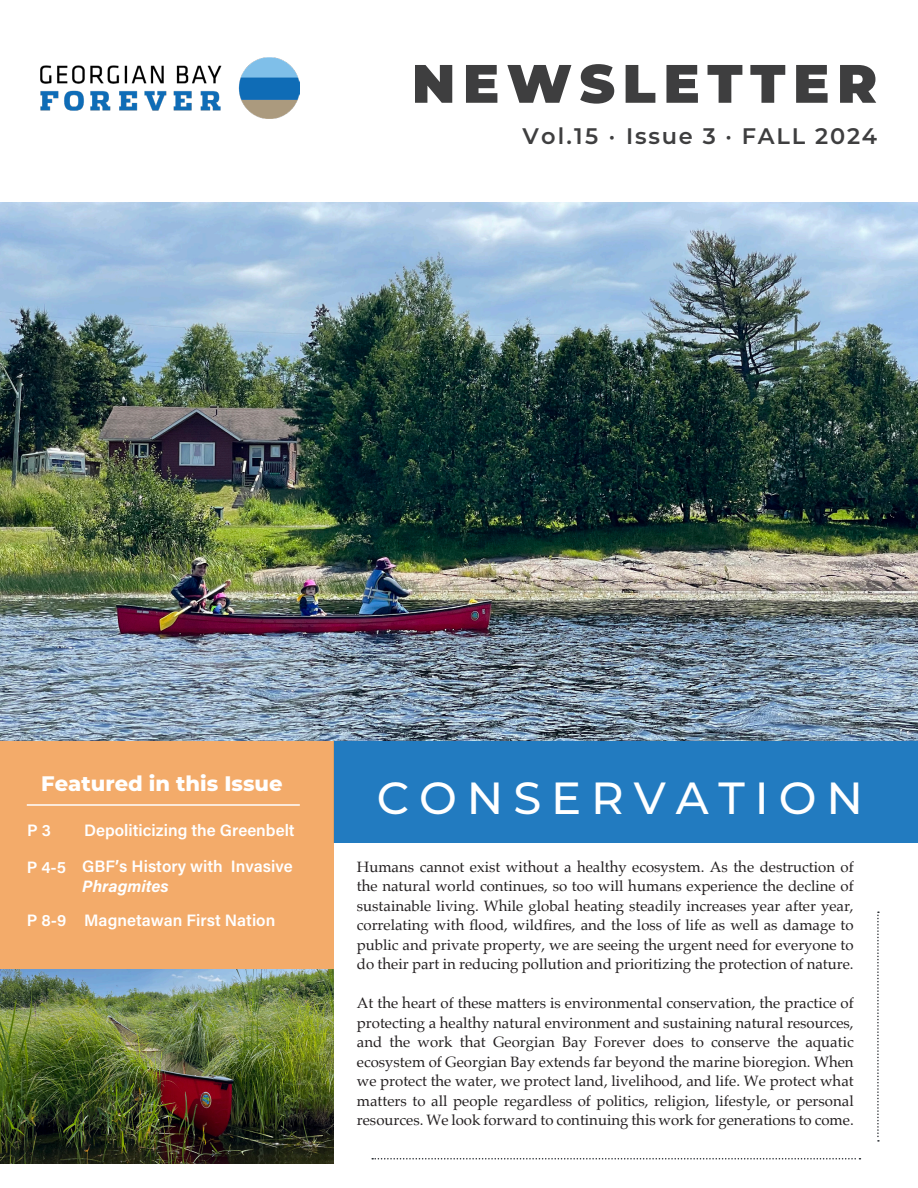
<style>
.page{position:relative;width:918px;height:1188px;background:#fff}
.page>*{position:absolute;margin:0;border:0;box-sizing:border-box;transform-origin:0 0}
.Header_Black{font:900 54px "Montserrat";letter-spacing:.14em;color:#3e3e3f}
.Body_Copy_White{font:500 45px "Montserrat";letter-spacing:.22em;color:#fff}
.Header_Black-2{font:600 22.5px "Montserrat";letter-spacing:.08em;color:#3e3e3f}
.Header_White{font:800 21px "Montserrat";color:#fff}
.Cover_List_White{font:16.5px/19.5px "Acumin Variable Concept";color:#fff}
.Body_Copy_Black{font:15px/19.5px "Palatino";color:#231f20;text-align:justify}
</style>
<div class="page">
<div style="left:333px;top:741px;width:585px;height:102px;background:#227bc0"></div>
<div style="left:0;top:741px;width:333px;height:423px;background:#f3ab6a"></div>
<svg style="left:877px;top:912px;width:2px;height:230px"></svg>
<svg style="left:372px;top:1158px;width:488px;height:2px"></svg>
<hr style="left:27px;top:804px;width:273px;height:2px;background:#fff">
<img style="left:40px;top:58px;width:260px;height:61px">
<img style="left:0;top:202px;width:918px;height:539px">
<img style="left:0;top:970px;width:334px;height:194px">
<p class="Header_Black" style="left:412px;top:43px;width:467px">NEWSLETTER</p>
<p class="Header_Black-2" style="left:522px;top:120px;width:356px">Vol.15 · Issue 3 · FALL 2024</p>
<p class="Header_White" style="left:41px;top:768px;width:243px">Featured in this Issue</p>
<p class="Cover_List_White" style="left:27px;top:820px;width:25px">P 3</p>
<p class="Cover_List_White" style="left:84px;top:820px;width:212px">Depoliticizing the Greenbelt</p>
<p class="Cover_List_White" style="left:27px;top:857px;width:41px">P 4-5</p>
<p class="Cover_List_White" style="left:82px;top:856px;width:212px">GBF’s History with Invasive<br>Phragmites</p>
<p class="Cover_List_White" style="left:27px;top:910px;width:41px">P 8-9</p>
<p class="Cover_List_White" style="left:84px;top:910px;width:193px">Magnetawan First Nation</p>
<p class="Body_Copy_White" style="left:377px;top:767px;width:488px">CONSERVATION</p>
<p class="Body_Copy_Black" style="left:357px;top:857px;width:498px">Humans cannot exist without a healthy ecosystem. As the destruction of the natural world continues, so too will humans experience the decline of sustainable living. While global heating steadily increases year after year, correlating with flood, wildfires, and the loss of life as well as damage to public and private property, we are seeing the urgent need for everyone to do their part in reducing pollution and prioritizing the protection of nature.</p>
<p class="Body_Copy_Black" style="left:357px;top:993px;width:498px">At the heart of these matters is environmental conservation, the practice of protecting a healthy natural environment and sustaining natural resources, and the work that Georgian Bay Forever does to conserve the aquatic ecosystem of Georgian Bay extends far beyond the marine bioregion. When we protect the water, we protect land, livelihood, and life. We protect what matters to all people regardless of politics, religion, lifestyle, or personal resources. We look forward to continuing this work for generations to come.</p>
</div>
